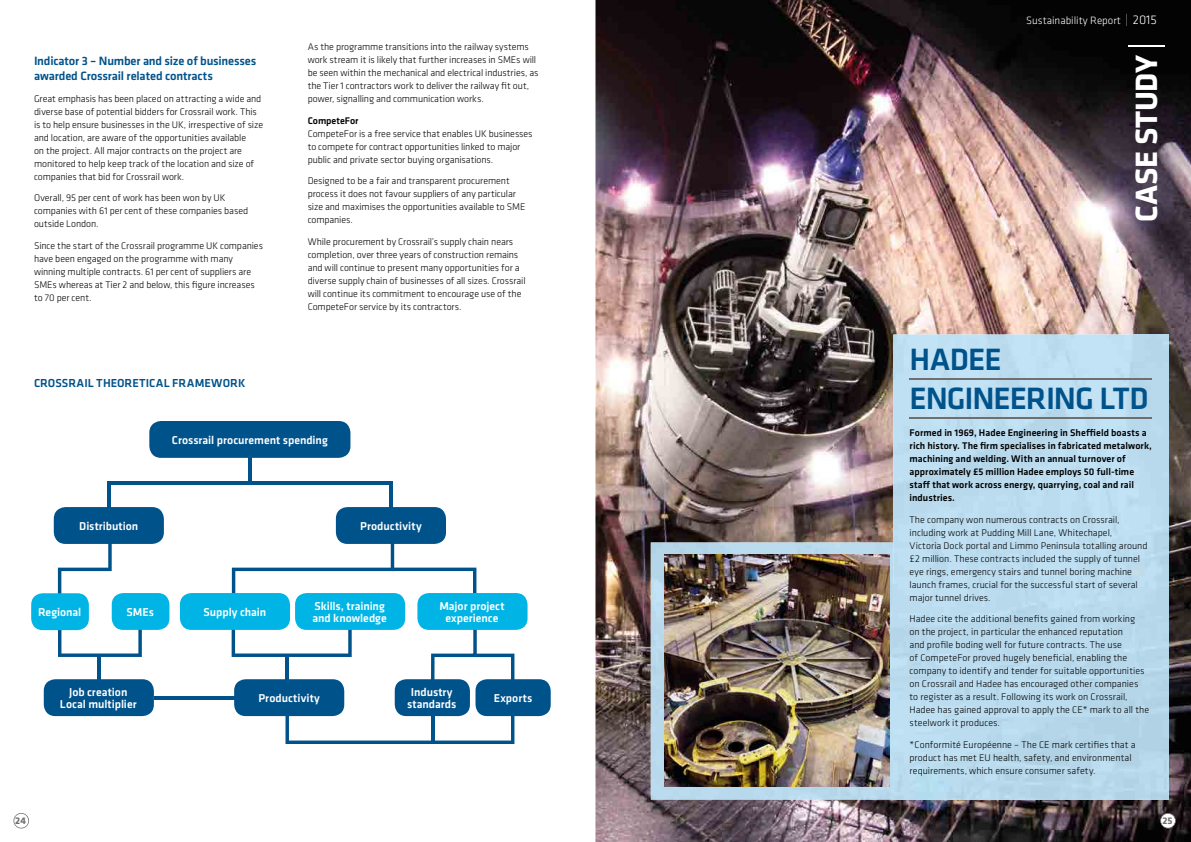
<style>
.page{position:relative;width:1191px;height:842px;background:#fff}
.page>*{position:absolute;margin:0;border:0;box-sizing:border-box;transform-origin:0 0}
.t1{font:500 32px/38.7px "Klavika";letter-spacing:-.03em;color:#00528a}
.t2{font:700 32px "Klavika";letter-spacing:-.005em;color:#fff}
.t3{font:500 12.5px/15px "Klavika";letter-spacing:-.015em;color:#00528a}
.t4{font:500 12px "Klavika";letter-spacing:.005em;color:#00528a}
.t5{font:500 11.8px/12.8px "Klavika";color:#fff;text-align:center}
.t6{font:300 11px "Klavika";color:#fff}
.t7{font:300 10px/13px "Klavika";letter-spacing:-.005em;color:#000}
.t8{font:500 10px/13px "Klavika";letter-spacing:.005em;color:#000}
.t9{font:700 10px "Klavika";color:#706f6f}
.s1{font-family:"Helvetica Neue";font-weight:200;font-size:17px}
.s2{font-size:13px}
.s3{font-family:"Helvetica Neue";font-weight:200;font-size:51px}
</style>
<div class="page">
<img style="left:595px;top:0;width:596px;height:842px">
<div style="left:893px;top:334px;width:275px;height:465px;background:#bbdcef"></div>
<img style="left:651px;top:542px;width:242px;height:257px">
<hr style="left:909px;top:379px;width:243px;height:1px;background:#706f6f">
<hr style="left:909px;top:417px;width:243px;height:1px;background:#706f6f">
<img style="left:665px;top:554px;width:225px;height:233px">
<hr style="left:248px;top:435px;width:3px;height:49px;background:#00528a">
<hr style="left:109px;top:481px;width:282px;height:3px;background:#00528a">
<hr style="left:108px;top:481px;width:3px;height:41px;background:#00528a">
<hr style="left:389px;top:481px;width:3px;height:41px;background:#00528a">
<svg style="left:58px;top:541px;width:84px;height:116px"></svg>
<svg style="left:232px;top:537px;width:244px;height:62px"></svg>
<hr style="left:97px;top:655px;width:4px;height:48px;background:#00528a">
<hr style="left:154px;top:696px;width:80px;height:3px;background:#00528a">
<svg style="left:232px;top:624px;width:282px;height:120px"></svg>
<div style="left:149px;top:421px;width:201px;height:37px;background:#00528a;border-radius:12px"></div>
<div style="left:295px;top:593px;width:110px;height:37px;background:#00b5e5;border-radius:12px"></div>
<div style="left:417px;top:593px;width:110px;height:37px;background:#00b5e5;border-radius:12px"></div>
<div style="left:31px;top:593px;width:58px;height:37px;background:#00b5e5;border-radius:12px"></div>
<div style="left:112px;top:593px;width:57px;height:37px;background:#00b5e5;border-radius:12px"></div>
<div style="left:180px;top:593px;width:110px;height:37px;background:#00b5e5;border-radius:12px"></div>
<div style="left:336px;top:507px;width:110px;height:37px;background:#00528a;border-radius:12px"></div>
<div style="left:54px;top:507px;width:110px;height:37px;background:#00528a;border-radius:12px"></div>
<div style="left:44px;top:679px;width:110px;height:37px;background:#00528a;border-radius:12px"></div>
<div style="left:234px;top:679px;width:110px;height:37px;background:#00528a;border-radius:12px"></div>
<div style="left:395px;top:679px;width:75px;height:37px;background:#00528a;border-radius:12px"></div>
<div style="left:475px;top:679px;width:76px;height:37px;background:#00528a;border-radius:12px"></div>
<svg style="left:1160px;top:813px;width:15px;height:15px"></svg>
<svg style="left:13px;top:813px;width:16px;height:15px"></svg>
<p class="t3" style="left:34px;top:53px;width:224px">Indicator 3 – Number and size of businesses awarded Crossrail related contracts</p>
<p class="t7" style="left:34px;top:92px;width:231px">Great emphasis has been placed on attracting a wide and diverse base of potential bidders for Crossrail work. This is to help ensure businesses in the UK, irrespective of size and location, are aware of the opportunities available<br>on the project. All major contracts on the project are monitored to help keep track of the location and size of companies that bid for Crossrail work.</p>
<p class="t7" style="left:34px;top:191px;width:216px">Overall, 95 per cent of work has been won by UK companies with 61 per cent of these companies based outside London.</p>
<p class="t7" style="left:34px;top:239px;width:230px">Since the start of the Crossrail programme UK companies have been engaged on the programme with many winning multiple contracts. 61 per cent of suppliers are SMEs whereas at Tier 2 and below, this figure increases to 70 per cent.</p>
<p class="t4" style="left:34px;top:375px;width:213px">CROSSRAIL THEORETICAL FRAMEWORK</p>
<p class="t7" style="left:308px;top:40px;width:232px">As the programme transitions into the railway systems work stream it is likely that further increases in SMEs will be seen within the mechanical and electrical industries, as the Tier 1 contractors work to deliver the railway fit out, power, signalling and communication works.</p>
<p class="t8" style="left:308px;top:113px;width:52px">CompeteFor</p>
<p class="t7" style="left:308px;top:127px;width:226px">CompeteFor is a free service that enables UK businesses to compete for contract opportunities linked to major public and private sector buying organisations.</p>
<p class="t7" style="left:308px;top:174px;width:219px">Designed to be a fair and transparent procurement process it does not favour suppliers of any particular size and maximises the opportunities available to SME companies.</p>
<p class="t7" style="left:308px;top:235px;width:219px">While procurement by Crossrail’s supply chain nears completion, over three years of construction remains and will continue to present many opportunities for a diverse supply chain of businesses of all sizes. Crossrail will continue its commitment to encourage use of the CompeteFor service by its contractors.</p>
<p class="t5" style="left:172px;top:433px;width:157px">Crossrail procurement spending</p>
<p class="t5" style="left:79px;top:519px;width:61px">Distribution</p>
<p class="t5" style="left:360px;top:519px;width:63px">Productivity</p>
<p class="t5" style="left:38px;top:605px;width:45px">Regional</p>
<p class="t5" style="left:126px;top:605px;width:29px">SMEs</p>
<p class="t5" style="left:204px;top:605px;width:64px">Supply chain</p>
<p class="t5" style="left:312px;top:599px;width:76px;text-align:left">Skills, training and knowledge</p>
<p class="t5" style="left:439px;top:599px;width:67px">Major project experience</p>
<p class="t5" style="left:60px;top:685px;width:78px">Job creation<br>Local multiplier</p>
<p class="t5" style="left:258px;top:691px;width:63px">Productivity</p>
<p class="t5" style="left:407px;top:685px;width:51px">Industry standards</p>
<p class="t5" style="left:494px;top:691px;width:40px">Exports</p>
<p class="t6" style="left:1026px;top:13px;width:132px">Sustainability Report <span class="s1">I</span> <span class="s2">2015</span></p>
<h1 class="t2" style="left:1123px;top:222px;width:181px;rotate:-90deg">CASE STUDY <span class="s3">I</span></h1>
<h1 class="t1" style="left:909px;top:340px;width:241px">HADEE<br>ENGINEERING LTD</h1>
<p class="t8" style="left:909px;top:426px;width:244px">Formed in 1969, Hadee Engineering in Sheffield boasts a rich history. The firm specialises in fabricated metalwork, machining and welding. With an annual turnover of approximately £5 million Hadee employs 50 full-time staff that work across energy, quarrying, coal and rail industries.</p>
<p class="t7" style="left:909px;top:513px;width:239px">The company won numerous contracts on Crossrail, including work at Pudding Mill Lane, Whitechapel,<br>Victoria Dock portal and Limmo Peninsula totalling around £2 million. These contracts included the supply of tunnel eye rings, emergency stairs and tunnel boring machine launch frames, crucial for the successful start of several major tunnel drives.</p>
<p class="t7" style="left:909px;top:612px;width:241px">Hadee cite the additional benefits gained from working<br>on the project, in particular the enhanced reputation<br>and profile boding well for future contracts. The use<br>of CompeteFor proved hugely beneficial, enabling the company to identify and tender for suitable opportunities on Crossrail and Hadee has encouraged other companies to register as a result. Following its work on Crossrail, Hadee has gained approval to apply the CE* mark to all the steelwork it produces.</p>
<p class="t7" style="left:909px;top:738px;width:228px">*Conformité Européenne – The CE mark certifies that a product has met EU health, safety, and environmental requirements, which ensure consumer safety.</p>
<p class="t9" style="left:15px;top:814px;width:12px">24</p>
<p class="t9" style="left:1162px;top:814px;width:12px">25</p>
</div>
